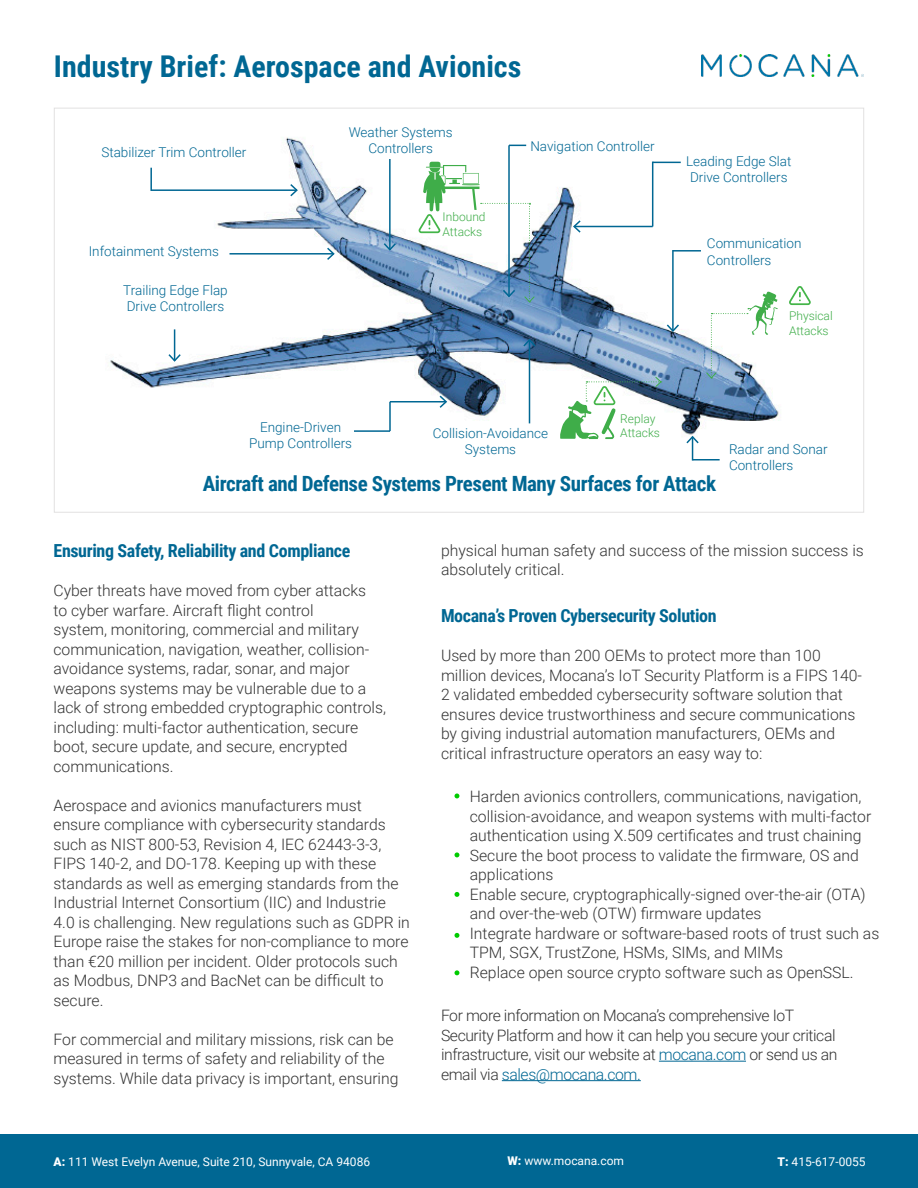
<style>
.page{position:relative;width:918px;height:1188px;background:#fff}
.page>*{position:absolute;margin:0;border:0;box-sizing:border-box;transform-origin:0 0}
.t1{font:700 30px "Roboto Condensed";color:#006793}
.t2{font:700 21px "Roboto Condensed";letter-spacing:-.02em;color:#006793}
.t3{font:700 18px "Roboto Condensed";letter-spacing:-.02em;color:#006793}
.t4{font:300 15.75px/19.5px "Roboto";color:#333}
.t5{font:300 15.75px/19.5px "Roboto";letter-spacing:-.025em;color:#333}
.t6{font:300 13.5px/16.2px "Roboto";color:#006793}
.t7{font:12px "Roboto";color:#fff}
.t8{font:300 12px/14.4px "Roboto";color:#3fad49}
.s1{color:#006793}
.s2{font-weight:900}
</style>
<div class="page">
<div style="left:54px;top:108px;width:810px;height:405px;background:#fff;border:1px solid #e2e1e1"></div>
<svg style="left:454px;top:793px;width:5px;height:5px"></svg>
<svg style="left:454px;top:852px;width:5px;height:5px"></svg>
<svg style="left:454px;top:892px;width:5px;height:5px"></svg>
<svg style="left:454px;top:933px;width:5px;height:5px"></svg>
<hr style="left:659px;top:1061px;width:87px;height:1px;background:#006793">
<hr style="left:502px;top:1080px;width:139px;height:1px;background:#006793">
<div style="left:0;top:1134px;width:918px;height:54px;background:#006793"></div>
<img style="left:702px;top:54px;width:162px;height:22px">
<svg style="left:454px;top:970px;width:5px;height:5px"></svg>
<img style="left:110px;top:137px;width:698px;height:324px">
<hr style="left:150px;top:168px;width:2px;height:23px;background:#006793">
<hr style="left:151px;top:189px;width:146px;height:2px;background:#006793">
<svg style="left:289px;top:182px;width:10px;height:16px"></svg>
<hr style="left:230px;top:253px;width:104px;height:2px;background:#006793">
<svg style="left:325px;top:246px;width:11px;height:16px"></svg>
<hr style="left:174px;top:329px;width:1px;height:32px;background:#006793">
<svg style="left:167px;top:353px;width:15px;height:10px"></svg>
<hr style="left:354px;top:430px;width:36px;height:2px;background:#006793">
<hr style="left:389px;top:402px;width:2px;height:29px;background:#006793">
<hr style="left:390px;top:401px;width:56px;height:1px;background:#006793">
<svg style="left:438px;top:394px;width:10px;height:15px"></svg>
<hr style="left:529px;top:340px;width:1px;height:83px;background:#006793">
<svg style="left:522px;top:338px;width:15px;height:10px"></svg>
<svg style="left:685px;top:435px;width:35px;height:25px"></svg>
<hr style="left:673px;top:250px;width:28px;height:2px;background:#006793">
<hr style="left:672px;top:250px;width:2px;height:81px;background:#006793">
<svg style="left:665px;top:323px;width:16px;height:10px"></svg>
<svg style="left:653px;top:162px;width:28px;height:1px"></svg>
<hr style="left:652px;top:162px;width:1px;height:64px;background:#006793">
<hr style="left:574px;top:226px;width:79px;height:1px;background:#006793">
<svg style="left:572px;top:219px;width:10px;height:15px"></svg>
<svg style="left:510px;top:145px;width:16px;height:1px"></svg>
<hr style="left:508px;top:145px;width:2px;height:151px;background:#006793">
<hr style="left:389px;top:159px;width:2px;height:91px;background:#006793">
<svg style="left:382px;top:242px;width:16px;height:10px"></svg>
<svg style="left:789px;top:286px;width:22px;height:19px"></svg>
<svg style="left:705px;top:291px;width:73px;height:88px"></svg>
<svg style="left:560px;top:376px;width:102px;height:64px"></svg>
<svg style="left:419px;top:162px;width:116px;height:141px"></svg>
<p class="t1" style="left:54px;top:45px;width:469px">Industry Brief: Aerospace and Avionics</p>
<p class="t6" style="left:101px;top:144px;width:147px">Stabilizer Trim Controller</p>
<p class="t6" style="left:89px;top:242px;width:132px">Infotainment Systems</p>
<p class="t6" style="left:123px;top:282px;width:106px">Trailing Edge Flap<br>Drive Controllers</p>
<p class="t6" style="left:349px;top:124px;width:105px">Weather Systems</p>
<p class="t6" style="left:368px;top:140px;width:66px">Controllers</p>
<p class="t6" style="left:530px;top:137px;width:126px">Navigation Controller</p>
<p class="t8" style="left:443px;top:210px;width:44px">Inbound<br>Attacks</p>
<p class="t6" style="left:686px;top:152px;width:107px">Leading Edge Slat</p>
<p class="t6" style="left:690px;top:168px;width:99px">Drive Controllers</p>
<p class="t6" style="left:707px;top:235px;width:96px">Communication</p>
<p class="t6" style="left:707px;top:251px;width:66px">Controllers</p>
<p class="t8" style="left:789px;top:308px;width:45px">Physical<br>Attacks</p>
<p class="t6" style="left:260px;top:419px;width:83px">Engine-Driven</p>
<p class="t6" style="left:249px;top:435px;width:104px">Pump Controllers</p>
<p class="t8" style="left:620px;top:411px;width:37px">Replay</p>
<p class="t8" style="left:620px;top:425px;width:41px">Attacks</p>
<p class="t6" style="left:433px;top:425px;width:117px">Collision-Avoidance</p>
<p class="t6" style="left:465px;top:441px;width:53px">Systems</p>
<p class="t6" style="left:729px;top:441px;width:100px">Radar and Sonar</p>
<p class="t6" style="left:729px;top:457px;width:66px">Controllers</p>
<p class="t2" style="left:203px;top:469px;width:515px">Aircraft and Defense Systems Present Many Surfaces for Attack</p>
<p class="t3" style="left:54px;top:538px;width:298px">Ensuring Safety, Reliability and Compliance</p>
<p class="t4" style="left:54px;top:580px;width:334px">Cyber threats have moved from cyber attacks<br>to cyber warfare. Aircraft flight control<br>system, monitoring, commercial and military communication, navigation, weather, collision&shy;avoidance systems, radar, sonar, and major weapons systems may be vulnerable due to a lack of strong embedded cryptographic controls, including: multi-factor authentication, secure boot, secure update, and secure, encrypted communications.</p>
<p class="t4" style="left:54px;top:795px;width:358px">Aerospace and avionics manufacturers must ensure compliance with cybersecurity standards such as NIST 800-53, Revision 4, IEC 62443-3-3, FIPS 140-2, and DO-178. Keeping up with these standards as well as emerging standards from the Industrial Internet Consortium (IIC) and Industrie 4.0 is challenging. New regulations such as GDPR in Europe raise the stakes for non-compliance to more than €20 million per incident. Older protocols such as Modbus, DNP3 and BacNet can be difficult to secure.</p>
<p class="t4" style="left:54px;top:1029px;width:347px">For commercial and military missions, risk can be measured in terms of safety and reliability of the systems. While data privacy is important, ensuring</p>
<p class="t4" style="left:441px;top:540px;width:424px">physical human safety and success of the mission success is absolutely critical.</p>
<p class="t3" style="left:441px;top:603px;width:277px">Mocana’s Proven Cybersecurity Solution</p>
<p class="t4" style="left:441px;top:645px;width:423px">Used by more than 200 OEMs to protect more than 100 million devices, Mocana’s IoT Security Platform is a FIPS 140- 2 validated embedded cybersecurity software solution that ensures device trustworthiness and secure communications by giving industrial automation manufacturers, OEMs and critical infrastructure operators an easy way to:</p>
<p class="t4" style="left:470px;top:786px;width:403px">Harden avionics controllers, communications, navigation, collision-avoidance, and weapon systems with multi-factor authentication using X.509 certificates and trust chaining</p>
<p class="t4" style="left:470px;top:845px;width:391px">Secure the boot process to validate the firmware, OS and applications</p>
<p class="t4" style="left:470px;top:884px;width:397px">Enable secure, cryptographically-signed over-the-air (OTA) and over-the-web (OTW) firmware updates</p>
<p class="t4" style="left:470px;top:923px;width:411px">Integrate hardware or software-based roots of trust such as<br>TPM, SGX, TrustZone, HSMs, SIMs, and MIMs<br>Replace open source crypto software such as OpenSSL.</p>
<p class="t5" style="left:441px;top:1005px;width:398px">For more information on Mocana’s comprehensive IoT Security Platform and how it can help you secure your critical infrastructure, visit our website at <span class="s1">mocana.com</span> or send us an email via <span class="s1">sales@mocana.com.</span></p>
<p class="t7" style="left:54px;top:1153px;width:318px"><span class="s2">A:</span> 111 West Evelyn Avenue, Suite 210, Sunnyvale, CA 94086</p>
<p class="t7" style="left:507px;top:1152px;width:118px"><span class="s2">W:</span> www.mocana.com</p>
<p class="t7" style="left:777px;top:1153px;width:90px"><span class="s2">T:</span> 415-617-0055</p>
</div>
